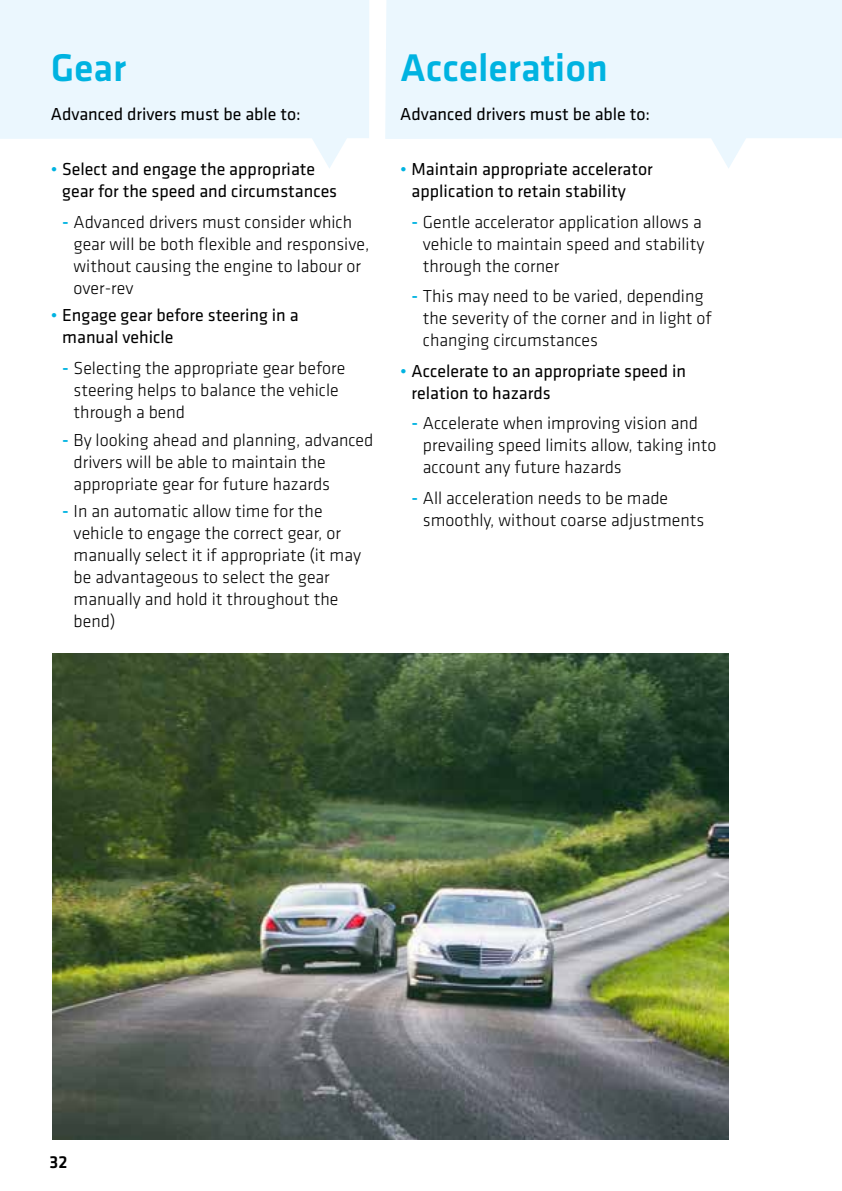
<style>
.page{position:relative;width:842px;height:1191px;background:#fff}
.page>*{position:absolute;margin:0;border:0;box-sizing:border-box;transform-origin:0 0}
.t1{font:500 40px "Klavika";color:#00b3e1}
.t2{font:300 18px/22px "Klavika";color:#000}
.t3{font:18px/22px "Klavika";color:#000}
.t4{font:500 18px "Klavika";color:#000}
.s1{color:#00b3e1}
.s2{font-weight:500;color:#00b3e1}
</style>
<div class="page">
<svg style="left:0;top:0;width:369px;height:168px;fill:#ebf7fe"></svg>
<svg style="left:385px;top:0;width:457px;height:168px;fill:#ebf7fe"></svg>
<img style="left:52px;top:653px;width:676px;height:487px">
<h1 class="t1" style="left:51px;top:40px;width:77px">Gear</h1>
<p class="t3" style="left:51px;top:102px;width:251px">Advanced drivers must be able to:</p>
<p class="t3" style="left:62px;top:157px;width:276px;text-indent:-11px"><span class="s1">•</span> Select and engage the appropriate gear for the speed and circumstances</p>
<p class="t2" style="left:74px;top:210px;width:297px;text-indent:-11px"><span class="s2">-</span> Advanced drivers must consider which gear will be both flexible and responsive, without causing the engine to labour or over-rev</p>
<p class="t3" style="left:62px;top:304px;width:238px;text-indent:-11px"><span class="s1">•</span> Engage gear before steering in a manual vehicle</p>
<p class="t2" style="left:74px;top:357px;width:273px;text-indent:-11px"><span class="s2">-</span> Selecting the appropriate gear before steering helps to balance the vehicle through a bend</p>
<p class="t2" style="left:74px;top:428px;width:301px;text-indent:-11px"><span class="s2">-</span> By looking ahead and planning, advanced drivers will be able to maintain the appropriate gear for future hazards</p>
<p class="t2" style="left:74px;top:500px;width:289px;text-indent:-11px"><span class="s2">-</span> In an automatic allow time for the vehicle to engage the correct gear, or manually select it if appropriate (it may be advantageous to select the gear manually and hold it throughout the bend)</p>
<h1 class="t1" style="left:400px;top:40px;width:209px">Acceleration</h1>
<p class="t3" style="left:400px;top:102px;width:251px">Advanced drivers must be able to:</p>
<p class="t3" style="left:412px;top:157px;width:243px;text-indent:-11px"><span class="s1">•</span> Maintain appropriate accelerator application to retain stability</p>
<p class="t2" style="left:423px;top:210px;width:283px;text-indent:-11px"><span class="s2">-</span> Gentle accelerator application allows a vehicle to maintain speed and stability through the corner</p>
<p class="t2" style="left:423px;top:285px;width:291px;text-indent:-11px"><span class="s2">-</span> This may need to be varied, depending the severity of the corner and in light of changing circumstances</p>
<p class="t3" style="left:412px;top:359px;width:276px;text-indent:-11px"><span class="s1">•</span> Accelerate to an appropriate speed in relation to hazards</p>
<p class="t2" style="left:423px;top:412px;width:295px;text-indent:-11px"><span class="s2">-</span> Accelerate when improving vision and prevailing speed limits allow, taking into account any future hazards</p>
<p class="t2" style="left:423px;top:486px;width:283px;text-indent:-11px"><span class="s2">-</span> All acceleration needs to be made smoothly, without coarse adjustments</p>
<p class="t4" style="left:50px;top:1150px;width:19px">32</p>
</div>
